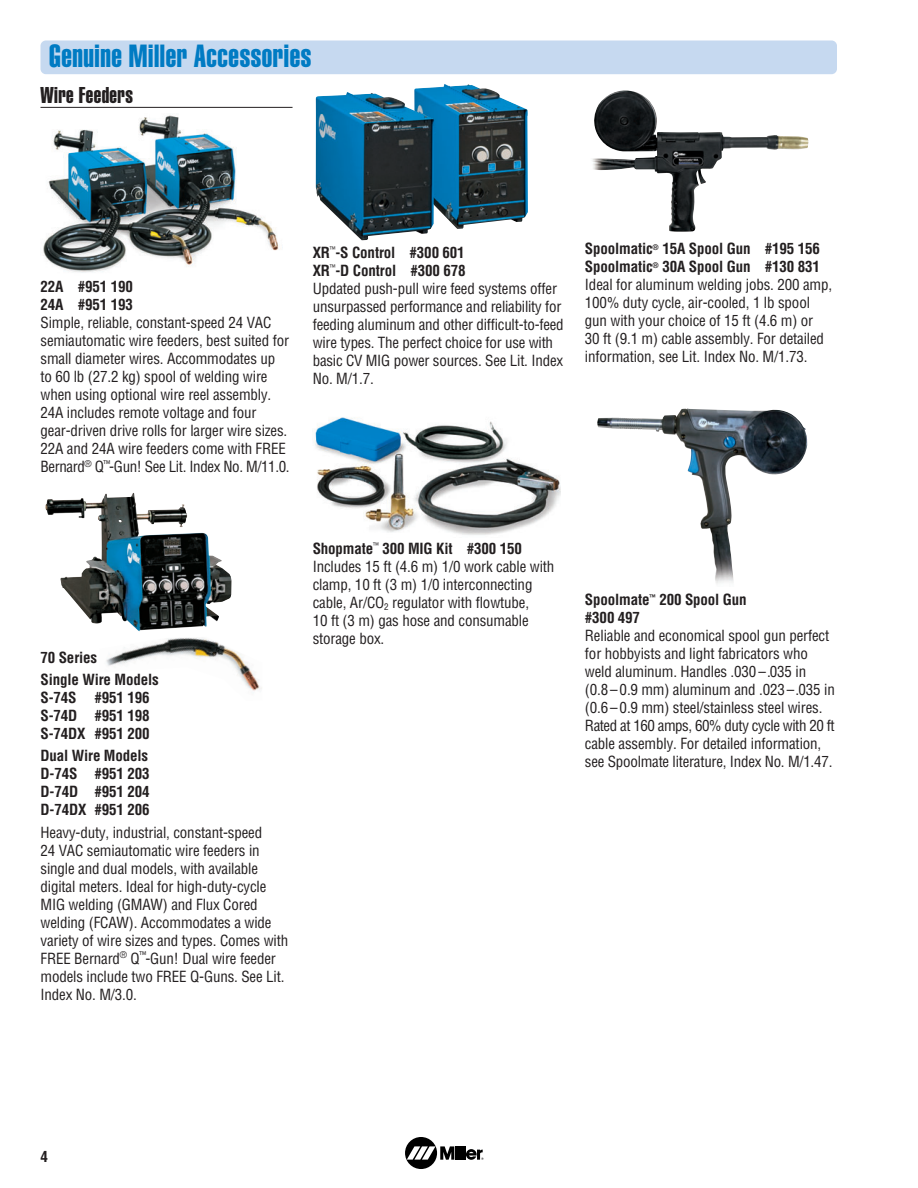
<style>
.page{position:relative;width:918px;height:1188px;background:#fff}
.page>*{position:absolute;margin:0;border:0;box-sizing:border-box;transform-origin:0 0}
.t1{font:31.5px "Helvetica Extra Compressed";letter-spacing:.02em;color:#007bc3}
.t2{font:22.5px "Helvetica Extra Compressed";letter-spacing:.02em;color:#231f20}
.t3{font:condensed 15px/18px "Helvetica";letter-spacing:-.01em;color:#231f20}
.t4{font:700 condensed 15px/18px "Helvetica";letter-spacing:-.01em;color:#231f20}
.s1{font-weight:700}
</style>
<div class="page">
<img style="left:414px;top:84px;width:114px;height:145px">
<div style="left:405px;top:1137px;width:32px;height:32px;background:#000;border-radius:50%"></div>
<hr style="left:459px;top:1146px;width:3px;height:14px;background:#000">
<hr style="left:463px;top:1146px;width:3px;height:14px;background:#000">
<svg style="left:407px;top:1146px;width:51px;height:14px"></svg>
<svg style="left:466px;top:1149px;width:18px;height:11px"></svg>
<div style="left:40px;top:40px;width:797px;height:34px;background:#c6d9f0;border-radius:5px"></div>
<hr style="left:40px;top:107px;width:253px;height:1px;background:#231f20">
<img style="left:314px;top:417px;width:246px;height:118px">
<img style="left:597px;top:408px;width:210px;height:176px">
<img style="left:316px;top:92px;width:118px;height:148px">
<img style="left:45px;top:493px;width:186px;height:138px">
<img style="left:592px;top:90px;width:216px;height:142px">
<img style="left:43px;top:115px;width:236px;height:158px">
<img style="left:106px;top:638px;width:156px;height:53px">
<h1 class="t1" style="left:49px;top:45px;width:264px">Genuine Miller Accessories</h1>
<h2 class="t2" style="left:40px;top:87px;width:94px">Wire Feeders</h2>
<p class="t4" style="left:40px;top:279px;width:94px">22A #951 190<br>24A #951 193</p>
<p class="t3" style="left:40px;top:315px;width:251px">Simple, reliable, constant-speed 24 VAC semiautomatic wire feeders, best suited for small diameter wires. Accommodates up to 60 lb (27.2 kg) spool of welding wire when using optional wire reel assembly.<br>24A includes remote voltage and four gear-driven drive rolls for larger wire sizes.<br>22A and 24A wire feeders come with FREE Bernard<sup>®</sup> Q<sup>™</sup>-Gun! See Lit. Index No. M/11.0.</p>
<p class="t3" style="left:313px;top:245px;width:253px"><span class="s1">XR</span><sup>™</sup><span class="s1">-S Control #300 601<br>XR</span><sup>™</sup><span class="s1">-D Control #300 678<br></span>Updated push-pull wire feed systems offer unsurpassed performance and reliability for feeding aluminum and other difficult-to-feed wire types. The perfect choice for use with basic CV MIG power sources. See Lit. Index No. M/1.7.</p>
<p class="t3" style="left:585px;top:241px;width:249px"><span class="s1">Spoolmatic</span><sup>®</sup> <span class="s1">15A Spool Gun #195 156<br>Spoolmatic</span><sup>®</sup> <span class="s1">30A Spool Gun #130 831<br></span>Ideal for aluminum welding jobs. 200 amp, 100% duty cycle, air-cooled, 1 lb spool gun with your choice of 15 ft (4.6 m) or<br>30 ft (9.1 m) cable assembly. For detailed information, see Lit. Index No. M/1.73.</p>
<p class="t4" style="left:41px;top:647px;width:120px;line-height:22.4px">70 Series<br>Single Wire Models</p>
<p class="t4" style="left:41px;top:690px;width:111px;text-align:justify">S-74S #951 196<br>S-74D #951 198<br>S-74DX #951 200</p>
<p class="t4" style="left:41px;top:748px;width:111px;text-align:justify">Dual Wire Models D-74S #951 203<br>D-74D #951 204<br>D-74DX #951 206</p>
<p class="t3" style="left:41px;top:824px;width:249px">Heavy-duty, industrial, constant-speed<br>24 VAC semiautomatic wire feeders in single and dual models, with available digital meters. Ideal for high-duty-cycle MIG welding (GMAW) and Flux Cored welding (FCAW). Accommodates a wide variety of wire sizes and types. Comes with FREE Bernard<sup>®</sup> Q<sup>™</sup>-Gun! Dual wire feeder models include two FREE Q-Guns. See Lit.<br>Index No. M/3.0.</p>
<p class="t3" style="left:313px;top:541px;width:243px"><span class="s1">Shopmate</span><sup>™</sup> <span class="s1">300 MIG Kit #300 150<br></span>Includes 15 ft (4.6 m) 1/0 work cable with clamp, 10 ft (3 m) 1/0 interconnecting cable, Ar/CO<sub>2</sub> regulator with flowtube,<br>10 ft (3 m) gas hose and consumable storage box.</p>
<p class="t4" style="left:585px;top:592px;width:163px">Spoolmate<sup>™</sup> 200 Spool Gun #300 497</p>
<p class="t3" style="left:585px;top:628px;width:251px">Reliable and economical spool gun perfect for hobbyists and light fabricators who weld aluminum. Handles .030 –.035 in<br>(0.8 – 0.9 mm) aluminum and .023 –.035 in (0.6 – 0.9 mm) steel/stainless steel wires.<br>Rated at 160 amps, 60% duty cycle with 20 ft cable assembly. For detailed information, see Spoolmate literature, Index No. M/1.47.</p>
<p class="t4" style="left:40px;top:1149px;width:9px">4</p>
</div>
